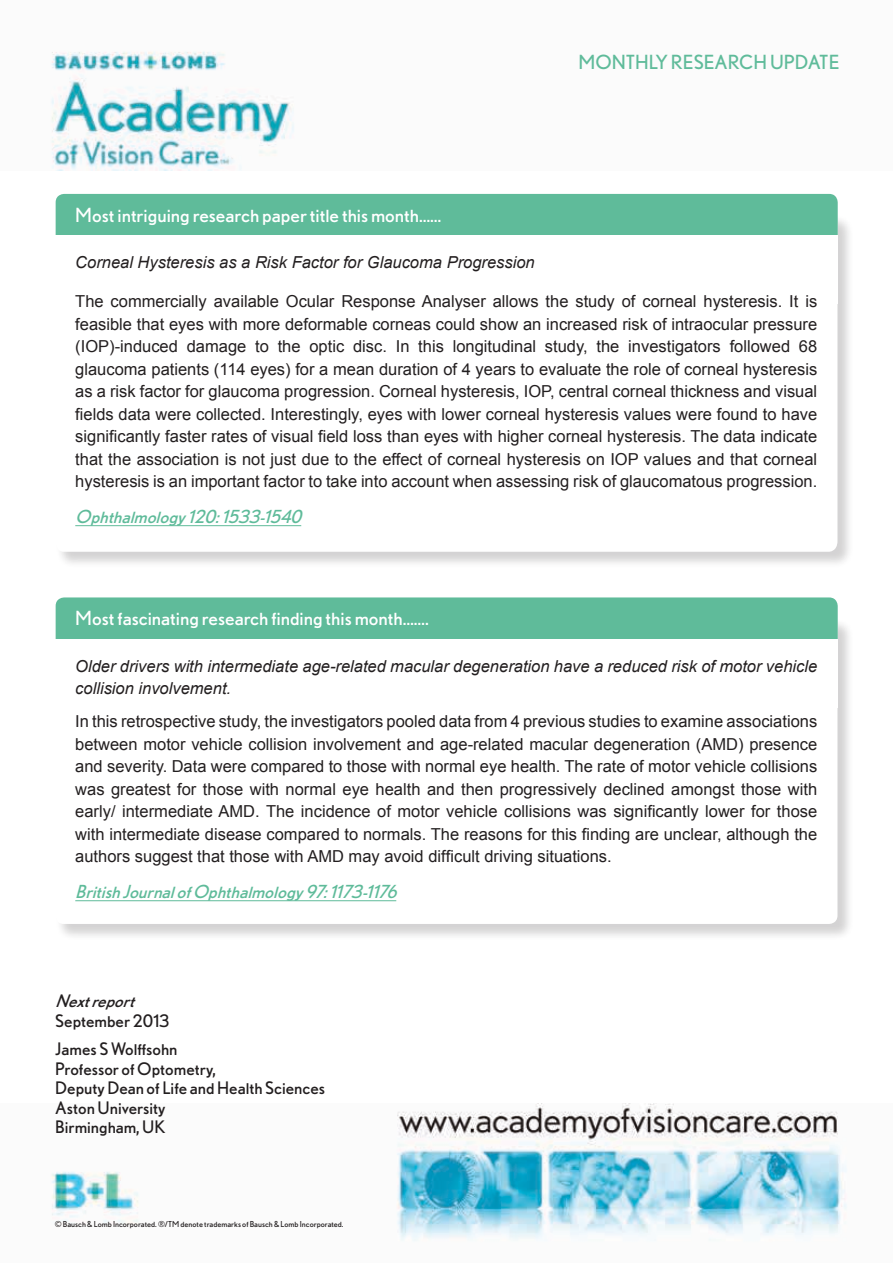
<style>
.page{position:relative;width:893px;height:1263px;background:#fff}
.page>*{position:absolute;margin:0;border:0;box-sizing:border-box;transform-origin:0 0}
.t1{font:19.5px "Nobel BL";color:#fff}
.t2{font:19.5px "Nobel BL";color:#5fbb9a}
.t3{font:italic 18px "Nobel BL";color:#5fbb9a}
.t4{font:17.25px/19.5px "Nobel BL";color:#231f20}
.t5{font:italic 17.25px "Nobel BL";color:#231f20}
.t6{font:16.5px/22.5px "Arial";color:#231f20;text-align:justify}
.t7{font:italic 16.5px/22.5px "Arial";color:#231f20}
.t8{font:8.25px "Nobel BL";color:#231f20}
</style>
<div class="page">
<img style="left:51px;top:1103px;width:796px;height:138px">
<img style="left:51px;top:51px;width:243px;height:120px">
<svg style="left:349px;top:1110px;width:498px;height:33px;fill:#f6f6f6"></svg>
<div style="left:56px;top:618px;width:798px;height:323px;background:#231f20;opacity:.2"></div>
<div style="left:55px;top:618px;width:782px;height:306px;background:#fff;border-radius:9px"></div>
<div style="left:56px;top:597px;width:782px;height:89px;background:#5fbb9a;border-radius:9px"></div>
<div style="left:51px;top:639px;width:787px;height:68px;background:#fff"></div>
<hr style="left:75px;top:900px;width:321px;height:1px;background:#5fbb9a">
<div style="left:56px;top:214px;width:798px;height:355px;background:#231f20;opacity:.2"></div>
<svg style="left:55px;top:214px;width:782px;height:338px"></svg>
<div style="left:56px;top:194px;width:782px;height:88px;background:#5fbb9a;border-radius:9px"></div>
<div style="left:51px;top:235px;width:787px;height:69px;background:#fff"></div>
<hr style="left:75px;top:525px;width:226px;height:1px;background:#5fbb9a">
<p class="t2" style="left:578px;top:51px;width:262px">MONTHLY RESEARCH UPDATE</p>
<p class="t1" style="left:75px;top:204px;width:368px">Most intriguing research paper title this month……</p>
<p class="t7" style="left:75px;top:251px;width:461px">Corneal Hysteresis as a Risk Factor for Glaucoma Progression</p>
<p class="t6" style="left:75px;top:290px;width:743px">The commercially available Ocular Response Analyser allows the study of corneal hysteresis. It is feasible that eyes with more deformable corneas could show an increased risk of intraocular pressure (IOP)-induced damage to the optic disc. In this longitudinal study, the investigators followed 68 glaucoma patients (114 eyes) for a mean duration of 4 years to evaluate the role of corneal hysteresis as a risk factor for glaucoma progression. Corneal hysteresis, IOP, central corneal thickness and visual fields data were collected. Interestingly, eyes with lower corneal hysteresis values were found to have significantly faster rates of visual field loss than eyes with higher corneal hysteresis. The data indicate that the association is not just due to the effect of corneal hysteresis on IOP values and that corneal hysteresis is an important factor to take into account when assessing risk of glaucomatous progression.</p>
<p class="t3" style="left:75px;top:506px;width:233px">Ophthalmology120:1533-1540</p>
<p class="t1" style="left:75px;top:607px;width:355px">Most fascinating research finding this month…….</p>
<p class="t7" style="left:75px;top:655px;width:743px">Older drivers with intermediate age-related macular degeneration have a reduced risk of motor vehicle collision involvement.</p>
<p class="t6" style="left:75px;top:710px;width:743px">In this retrospective study, the investigators pooled data from 4 previous studies to examine associations between motor vehicle collision involvement and age-related macular degeneration (AMD) presence and severity. Data were compared to those with normal eye health. The rate of motor vehicle collisions was greatest for those with normal eye health and then progressively declined amongst those with early/ intermediate AMD. The incidence of motor vehicle collisions was significantly lower for those with intermediate disease compared to normals. The reasons for this finding are unclear, although the authors suggest that those with AMD may avoid difficult driving situations.</p>
<p class="t3" style="left:75px;top:881px;width:328px">BritishJournalofOphthalmology97:1173-1176</p>
<p class="t5" style="left:55px;top:991px;width:87px">Nextreport</p>
<p class="t4" style="left:55px;top:1006px;width:124px;line-height:28.5px">September 2013<br>James S Wolffsohn</p>
<p class="t4" style="left:55px;top:1059px;width:271px">Professor of Optometry,<br>Deputy Dean of Life and Health Sciences<br>Aston University<br>Birmingham, UK</p>
<p class="t8" style="left:55px;top:1219px;width:290px">© Bausch &amp; Lomb Incorporated. ®/TM denote trademarks of Bausch &amp; Lomb Incorporated.</p>
</div>
